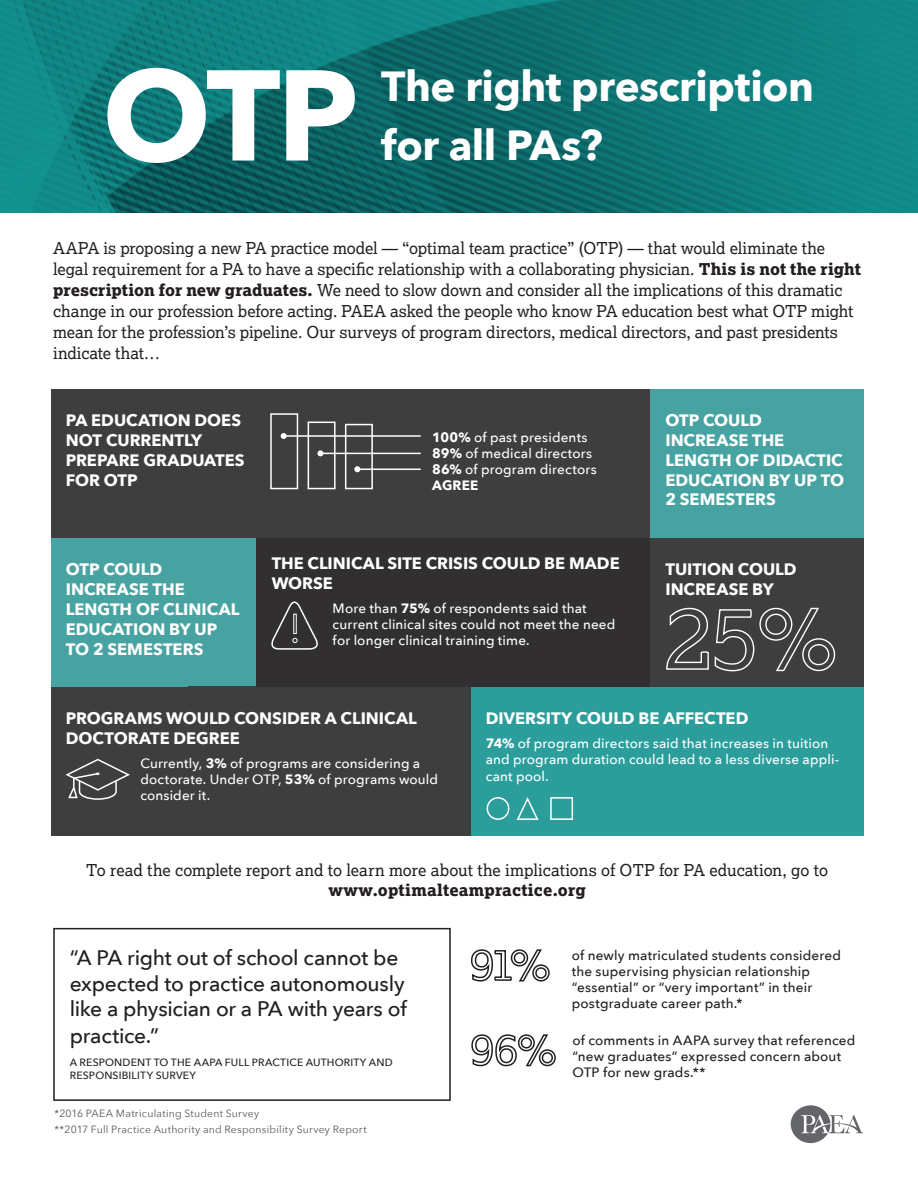
<style>
.page{position:relative;width:918px;height:1188px;background:#fff}
.page>*{position:absolute;margin:0;border:0;box-sizing:border-box;transform-origin:0 0}
.t1{font:700 127.5px "Avenir Next";color:#fff}
.t2{font:700 42px/59.1px "Avenir Next";letter-spacing:-.01em;color:#fff}
.t3{font:500 21px/26px "Avenir Next";letter-spacing:-.015em;color:#231f20}
.t4{font:700 16.5px/19.8px "Avenir Next";letter-spacing:-.005em;color:#fff}
.t5{font:16.35px/21px "Lexia";letter-spacing:-.005em;color:#231f20}
.t6{font:700 16.35px "Lexia";letter-spacing:.01em;color:#231f20}
.t7{font:500 13.5px/16.2px "Avenir Next";letter-spacing:.01em;color:#fff}
.t8{font:500 13.5px/16.2px "Avenir Next";letter-spacing:.01em;color:#231f20}
.t9{font:10.5px/15.3px "Avenir Next";letter-spacing:.02em;color:#57585a}
.t10{font:500 10.5px/13.5px "Avenir Next";letter-spacing:.015em;color:#231f20}
.s1{font-weight:700}
</style>
<div class="page">
<svg style="left:0;top:0;width:917px;height:212px;background:#0e7676"></svg>
<svg style="left:791px;top:1105px;width:72px;height:38px"></svg>
<div style="left:53px;top:928px;width:398px;height:173px;border:2px solid #231f20"></div>
<svg style="left:470px;top:949px;width:80px;height:33px"></svg>
<div style="left:282px;top:389px;width:368px;height:148px;background:#3e3e3f"></div>
<div style="left:51px;top:389px;width:235px;height:148px;background:#3e3e3f"></div>
<div style="left:650px;top:389px;width:214px;height:148px;background:#47a3a1"></div>
<div style="left:51px;top:538px;width:206px;height:149px;background:#47a3a1"></div>
<div style="left:650px;top:538px;width:214px;height:149px;background:#3e3e3f"></div>
<div style="left:471px;top:687px;width:393px;height:148px;background:#2b9e9c"></div>
<svg style="left:666px;top:607px;width:170px;height:65px"></svg>
<div style="left:51px;top:687px;width:420px;height:148px;background:#3e3e3f"></div>
<div style="left:257px;top:538px;width:393px;height:149px;background:#312f30"></div>
<div style="left:345px;top:424px;width:28px;height:65px;border:2px solid #fff"></div>
<div style="left:270px;top:413px;width:28px;height:76px;border:2px solid #fff"></div>
<hr style="left:284px;top:435px;width:137px;height:2px;background:#fff">
<svg style="left:281px;top:433px;width:6px;height:6px"></svg>
<div style="left:308px;top:422px;width:28px;height:67px;border:2px solid #fff"></div>
<hr style="left:320px;top:453px;width:101px;height:1px;background:#fff">
<svg style="left:317px;top:450px;width:6px;height:6px"></svg>
<hr style="left:357px;top:469px;width:64px;height:1px;background:#fff">
<svg style="left:354px;top:466px;width:6px;height:6px"></svg>
<div style="left:487px;top:797px;width:22px;height:23px;border:2px solid #fff;border-radius:50%"></div>
<svg style="left:516px;top:797px;width:23px;height:23px"></svg>
<div style="left:550px;top:797px;width:23px;height:23px;border:2px solid #fff"></div>
<svg style="left:271px;top:601px;width:47px;height:49px"></svg>
<svg style="left:65px;top:758px;width:65px;height:42px"></svg>
<svg style="left:471px;top:1034px;width:85px;height:33px"></svg>
<h1 class="t1" style="left:102px;top:5px;width:258px">OTP</h1>
<h2 class="t2" style="left:381px;top:56px;width:434px">The right prescription for all PAs?</h2>
<p class="t5" style="left:53px;top:237px;width:809px">AAPA is proposing a new PA practice model — “optimal team practice” (OTP) — that would eliminate the legal requirement for a PA to have a specific relationship with a collaborating physician. <span class="s1">This is not the right prescription for new graduates.</span> We need to slow down and consider all the implications of this dramatic change in our profession before acting. PAEA asked the people who know PA education best what OTP might mean for the profession’s pipeline. Our surveys of program directors, medical directors, and past presidents indicate that…</p>
<p class="t4" style="left:66px;top:410px;width:180px">PA EDUCATION DOES<br>NOT CURRENTLY<br>PREPARE GRADUATES<br>FOR OTP</p>
<p class="t4" style="left:665px;top:410px;width:180px">OTP COULD<br>INCREASE THE<br>LENGTH OF DIDACTIC<br>EDUCATION BY UP TO<br>2 SEMESTERS</p>
<p class="t7" style="left:432px;top:429px;width:166px"><span class="s1">100%</span> of past presidents<br><span class="s1">89%</span> of medical directors<br><span class="s1">86%</span> of program directors<br><span class="s1">AGREE</span></p>
<p class="t4" style="left:272px;top:554px;width:350px">THE CLINICAL SITE CRISIS COULD BE MADE<br>WORSE</p>
<p class="t7" style="left:333px;top:600px;width:284px">More than <span class="s1">75%</span> of respondents said that current clinical sites could not meet the need for longer clinical training time.</p>
<p class="t4" style="left:66px;top:560px;width:175px">OTP COULD<br>INCREASE THE<br>LENGTH OF CLINICAL<br>EDUCATION BY UP<br>TO 2 SEMESTERS</p>
<p class="t4" style="left:665px;top:560px;width:133px">TUITION COULD<br>INCREASE BY</p>
<p class="t4" style="left:66px;top:708px;width:352px">PROGRAMS WOULD CONSIDER A CLINICAL<br>DOCTORATE DEGREE</p>
<p class="t7" style="left:140px;top:755px;width:299px">Currently, <span class="s1">3%</span> of programs are considering a doctorate. Under OTP, <span class="s1">53%</span> of programs would consider it.</p>
<p class="t4" style="left:486px;top:708px;width:264px">DIVERSITY COULD BE AFFECTED</p>
<p class="t7" style="left:486px;top:735px;width:355px"><span class="s1">74%</span> of program directors said that increases in tuition and program duration could lead to a less diverse appli&shy;cant pool.</p>
<p class="t5" style="left:86px;top:859px;width:743px">To read the complete report and to learn more about the implications of OTP for PA education, go to</p>
<p class="t6" style="left:328px;top:880px;width:259px">www.optimalteampractice.org</p>
<p class="t3" style="left:70px;top:944px;width:339px">“A PA right out of school cannot be expected to practice autonomously like a physician or a PA with years of practice.”</p>
<p class="t10" style="left:70px;top:1055px;width:325px">A RESPONDENT TO THE AAPA FULL PRACTICE AUTHORITY AND<br>RESPONSIBILITY SURVEY</p>
<p class="t9" style="left:54px;top:1106px;width:314px">*2016 PAEA Matriculating Student Survey<br>**2017 Full Practice Authority and Responsibility Survey Report</p>
<p class="t8" style="left:572px;top:947px;width:271px">of newly matriculated students considered the supervising physician relationship “essential” or “very important” in their postgraduate career path.*</p>
<p class="t8" style="left:572px;top:1031px;width:285px">of comments in AAPA survey that referenced “new graduates” expressed concern about<br>OTP for new grads.**</p>
</div>
